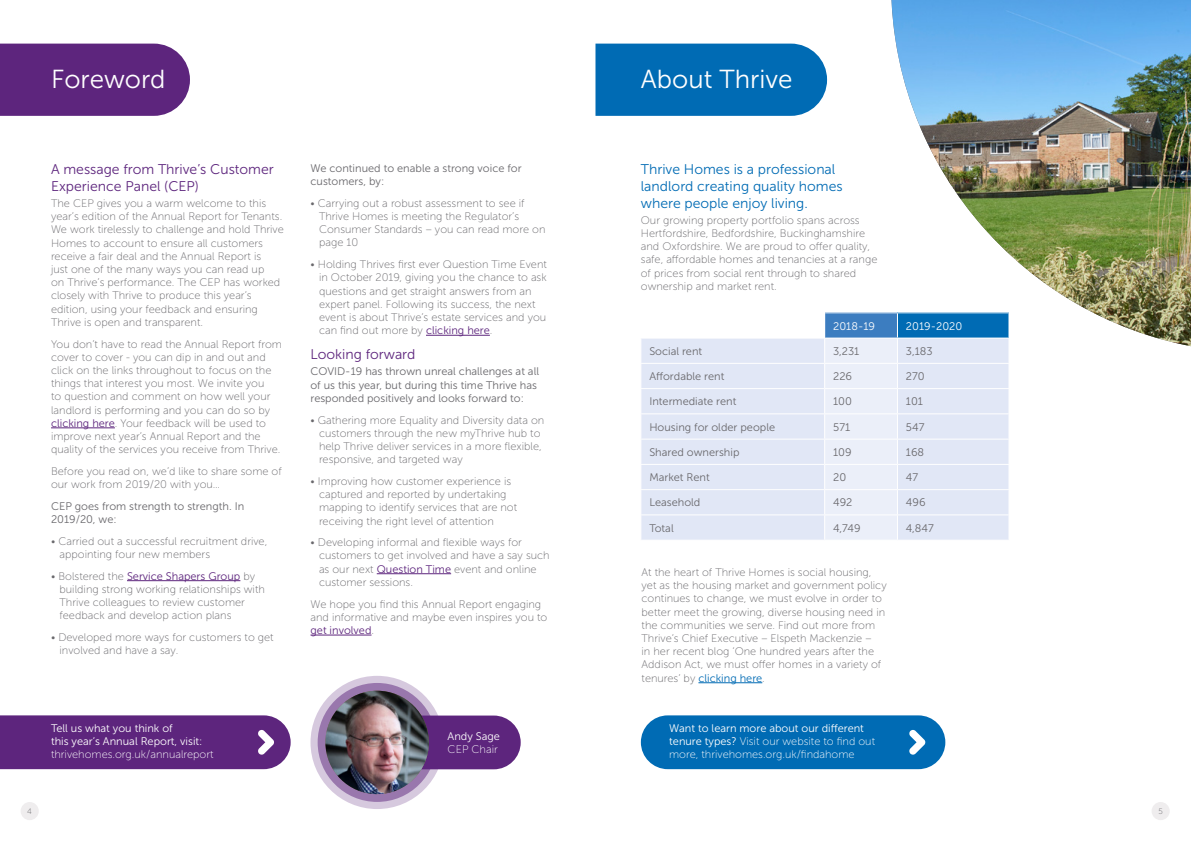
<style>
.page{position:relative;width:1191px;height:842px;background:#fff}
.page>*{position:absolute;margin:0;border:0;box-sizing:border-box;transform-origin:0 0}
.t1{font:26px "Museo Sans 300";color:#fff}
.t2{font:14px/16.8px "Museo Sans 300";color:#006bb4}
.t3{font:14px/16.8px "Museo Sans 300";color:#5d257d}
.t4{font:11px/13.2px "Museo Sans 100";color:#69686c}
.t5{font:11px/13.2px "Museo Sans 300";color:#69686c}
.t6{font:11px/13.2px "Museo Sans 100";color:#fff}
.t7{font:11px/13.2px "Museo Sans 300";color:#fff}
.t8{font:11px "Museo Sans 300";color:#5d257d}
.t9{font:11px "Museo Sans 300";color:#006bb4}
.t10{font:8px "Museo Sans 100";color:#69686c}
.s1{font-family:"Museo Sans 300";color:#5d257d}
.s2{font-family:"Museo Sans 100";color:#69686c}
.s3{font-family:"Museo Sans 300"}
</style>
<div class="page">
<hr style="left:51px;top:428px;width:64px;height:1px;background:#5d257d">
<hr style="left:127px;top:580px;width:113px;height:1px;background:#5d257d">
<hr style="left:426px;top:335px;width:64px;height:1px;background:#5d257d">
<hr style="left:377px;top:573px;width:74px;height:1px;background:#5d257d">
<hr style="left:310px;top:635px;width:61px;height:1px;background:#5d257d">
<div style="left:0;top:44px;width:190px;height:72px;background:#5d257d"></div>
<svg style="left:438px;top:715px;width:83px;height:54px;background:#6a3788"></svg>
<hr style="left:698px;top:682px;width:64px;height:1px;background:#006bb4">
<div style="left:641px;top:715px;width:304px;height:54px;background:#006bb4;border-radius:27px"></div>
<svg style="left:909px;top:729px;width:16px;height:26px"></svg>
<div style="left:0;top:715px;width:291px;height:54px;background:#5d257d"></div>
<div style="left:595px;top:44px;width:232px;height:72px;background:#006bb4"></div>
<div style="left:641px;top:339px;width:367px;height:201px;background:#e1e7f6"></div>
<hr style="left:640px;top:363px;width:184px;height:1px;background:#fff">
<hr style="left:897px;top:363px;width:112px;height:1px;background:#fff">
<hr style="left:640px;top:388px;width:184px;height:1px;background:#fff">
<hr style="left:897px;top:388px;width:112px;height:1px;background:#fff">
<hr style="left:640px;top:413px;width:184px;height:1px;background:#fff">
<hr style="left:897px;top:413px;width:112px;height:1px;background:#fff">
<hr style="left:640px;top:439px;width:184px;height:1px;background:#fff">
<hr style="left:897px;top:439px;width:112px;height:1px;background:#fff">
<hr style="left:640px;top:464px;width:184px;height:1px;background:#fff">
<hr style="left:897px;top:464px;width:112px;height:1px;background:#fff">
<hr style="left:640px;top:489px;width:184px;height:1px;background:#fff">
<hr style="left:897px;top:489px;width:112px;height:1px;background:#fff">
<hr style="left:640px;top:514px;width:184px;height:1px;background:#fff">
<hr style="left:897px;top:514px;width:112px;height:1px;background:#fff">
<svg style="left:824px;top:313px;width:74px;height:227px;background:#dbe5f3"></svg>
<svg style="left:1008px;top:353px;width:1px;height:187px"></svg>
<img style="left:891px;top:0;width:300px;height:346px">
<svg style="left:310px;top:676px;width:134px;height:133px;background:#c3b0cf"></svg>
<svg style="left:318px;top:683px;width:118px;height:119px;background:#8f6aa4"></svg>
<img style="left:325px;top:691px;width:104px;height:103px;border-radius:52px">
<div style="left:21px;top:802px;width:18px;height:18px;background:#efedee;border-radius:50%"></div>
<div style="left:1151px;top:802px;width:18px;height:18px;background:#efedee;border-radius:50%"></div>
<h1 class="t1" style="left:51px;top:65px;width:116px">Foreword</h1>
<h1 class="t1" style="left:641px;top:65px;width:153px">About Thrive</h1>
<p class="t3" style="left:51px;top:161px;width:224px">A message from Thrive’s Customer<br>Experience Panel (CEP)</p>
<p class="t4" style="left:51px;top:197px;width:234px">The CEP gives you a warm welcome to this year’s edition of the Annual Report for Tenants.<br>We work tirelessly to challenge and hold Thrive Homes to account to ensure all customers receive a fair deal and the Annual Report is<br>just one of the many ways you can read up<br>on Thrive’s performance. The CEP has worked closely with Thrive to produce this year’s edition, using your feedback and ensuring Thrive is open and transparent.</p>
<p class="t4" style="left:51px;top:337px;width:232px">You don’t have to read the Annual Report from cover to cover - you can dip in and out and click on the links throughout to focus on the things that interest you most. We invite you<br>to question and comment on how well your landlord is performing and you can do so by <span class="s1">clicking here</span>. Your feedback will be used to improve next year’s Annual Report and the quality of the services you receive from Thrive.</p>
<p class="t4" style="left:51px;top:465px;width:232px">Before you read on, we’d like to share some of our work from 2019/20 with you…</p>
<p class="t5" style="left:51px;top:499px;width:195px">CEP goes from strength to strength. In<br>2019/20, we:</p>
<p class="t4" style="left:60px;top:534px;width:209px;text-indent:-9px">• Carried out a successful recruitment drive, appointing four new members</p>
<p class="t8" style="left:51px;top:570px;width:206px"><span class="s2">• Bolstered the</span> Service Shapers Group <span class="s2">by</span></p>
<p class="t4" style="left:60px;top:582px;width:207px">building strong working relationships with<br>Thrive colleagues to review customer feedback and develop action plans</p>
<p class="t4" style="left:60px;top:631px;width:216px;text-indent:-9px">• Developed more ways for customers to get involved and have a say.</p>
<p class="t5" style="left:310px;top:162px;width:213px">We continued to enable a strong voice for customers, by:</p>
<p class="t4" style="left:319px;top:197px;width:228px;text-indent:-9px">• Carrying out a robust assessment to see if<br>Thrive Homes is meeting the Regulator’s<br>Consumer Standards – you can read more on page 10</p>
<p class="t4" style="left:319px;top:258px;width:229px;text-indent:-9px">• Holding Thrives first ever Question Time Event in October 2019, giving you the chance to ask questions and get straight answers from an expert panel. Following its success, the next event is about Thrive’s estate services and you can find out more by <span class="s1">clicking here</span>.</p>
<p class="t3" style="left:310px;top:346px;width:106px">Looking forward</p>
<p class="t5" style="left:310px;top:365px;width:230px">COVID-19 has thrown unreal challenges at all of us this year, but during this time Thrive has responded positively and looks forward to:</p>
<p class="t4" style="left:319px;top:413px;width:227px;text-indent:-9px">• Gathering more Equality and Diversity data on customers through the new myThrive hub to help Thrive deliver services in a more flexible, responsive, and targeted way</p>
<p class="t4" style="left:319px;top:475px;width:200px;text-indent:-9px">• Improving how customer experience is captured and reported by undertaking mapping to identify services that are not receiving the right level of attention</p>
<p class="t4" style="left:319px;top:536px;width:232px;text-indent:-9px">• Developing informal and flexible ways for customers to get involved and have a say such as our next <span class="s1">Question Time</span> event and online customer sessions.</p>
<p class="t4" style="left:310px;top:597px;width:238px">We hope you find this Annual Report engaging and informative and maybe even inspires you to</p>
<p class="t8" style="left:310px;top:624px;width:65px">get involved<span class="s2">.</span></p>
<p class="t2" style="left:641px;top:161px;width:203px">Thrive Homes is a professional landlord creating quality homes where people enjoy living.</p>
<p class="t4" style="left:641px;top:214px;width:238px">Our growing property portfolio spans across Hertfordshire, Bedfordshire, Buckinghamshire and Oxfordshire. We are proud to offer quality, safe, affordable homes and tenancies at a range of prices from social rent through to shared ownership and market rent.</p>
<p class="t7" style="left:833px;top:319px;width:43px">2018-19</p>
<p class="t7" style="left:906px;top:319px;width:58px">2019-2020</p>
<p class="t5" style="left:649px;top:344px;width:54px">Social rent</p>
<p class="t5" style="left:833px;top:344px;width:28px">3,231</p>
<p class="t5" style="left:906px;top:344px;width:28px">3,183</p>
<p class="t5" style="left:649px;top:370px;width:77px">Affordable rent</p>
<p class="t5" style="left:833px;top:370px;width:20px">226</p>
<p class="t5" style="left:906px;top:370px;width:20px">270</p>
<p class="t5" style="left:649px;top:395px;width:88px">Intermediate rent</p>
<p class="t5" style="left:833px;top:395px;width:20px">100</p>
<p class="t5" style="left:906px;top:395px;width:19px">101</p>
<p class="t5" style="left:649px;top:420px;width:127px">Housing for older people</p>
<p class="t5" style="left:833px;top:420px;width:18px">571</p>
<p class="t5" style="left:906px;top:420px;width:20px">547</p>
<p class="t5" style="left:649px;top:446px;width:92px">Shared ownership</p>
<p class="t5" style="left:833px;top:446px;width:20px">109</p>
<p class="t5" style="left:906px;top:446px;width:20px">168</p>
<p class="t5" style="left:649px;top:471px;width:62px">Market Rent</p>
<p class="t5" style="left:833px;top:471px;width:15px">20</p>
<p class="t5" style="left:906px;top:471px;width:14px">47</p>
<p class="t5" style="left:649px;top:496px;width:53px">Leasehold</p>
<p class="t5" style="left:833px;top:496px;width:21px">492</p>
<p class="t5" style="left:906px;top:496px;width:21px">496</p>
<p class="t5" style="left:649px;top:521px;width:26px">Total</p>
<p class="t5" style="left:833px;top:521px;width:29px">4,749</p>
<p class="t5" style="left:906px;top:521px;width:29px">4,847</p>
<p class="t4" style="left:641px;top:566px;width:247px">At the heart of Thrive Homes is social housing, yet as the housing market and government policy continues to change, we must evolve in order to better meet the growing, diverse housing need in the communities we serve. Find out more from Thrive’s Chief Executive – Elspeth Mackenzie –<br>in her recent blog ‘One hundred years after the Addison Act, we must offer homes in a variety of</p>
<p class="t9" style="left:641px;top:672px;width:125px"><span class="s2">tenures’ by</span> clicking here<span class="s2">.</span></p>
<p class="t7" style="left:51px;top:721px;width:153px">Tell us what you think of<br>this year’s Annual Report, visit:</p>
<p class="t6" style="left:51px;top:748px;width:164px">thrivehomes.org.uk/annualreport</p>
<p class="t7" style="left:447px;top:730px;width:54px">Andy Sage</p>
<p class="t6" style="left:447px;top:743px;width:52px">CEP Chair</p>
<p class="t7" style="left:669px;top:721px;width:196px">Want to learn more about our different</p>
<p class="t6" style="left:669px;top:735px;width:207px"><span class="s3">tenure types?</span> Visit our website to find out more, thrivehomes.org.uk/findahome</p>
<p class="t10" style="left:27px;top:807px;width:6px">4</p>
<p class="t10" style="left:1158px;top:807px;width:6px">5</p>
</div>
